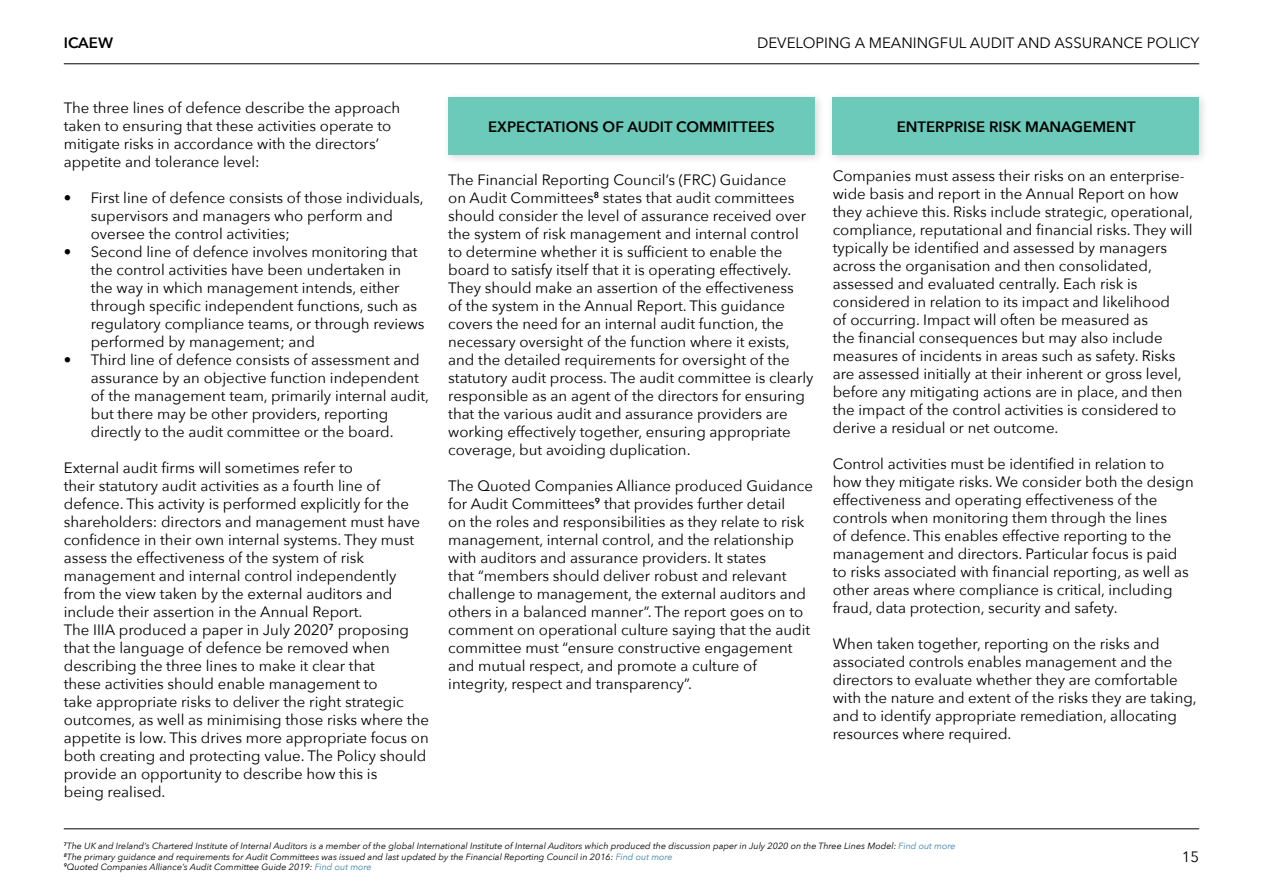
<style>
.page{position:relative;width:1263px;height:893px;background:#fff}
.page>*{position:absolute;margin:0;border:0;box-sizing:border-box;transform-origin:0 0}
.t1{font:15px/18px "Avenir Next";color:#000}
.t2{font:600 15px "Avenir Next";color:#000}
.t3{font:italic 9px/10.8px "Avenir Next";color:#000}
.s1{color:#3c82a9}
</style>
<div class="page">
<hr style="left:64px;top:64px;width:1135px;height:1px;background:#000">
<hr style="left:64px;top:829px;width:1135px;height:1px;background:#000">
<div style="left:442px;top:91px;width:383px;height:74px;background:#000;opacity:.15"></div>
<div style="left:448px;top:97px;width:367px;height:58px;background:#6bcaba"></div>
<div style="left:827px;top:91px;width:382px;height:74px;background:#000;opacity:.15"></div>
<div style="left:833px;top:97px;width:366px;height:58px;background:#6bcaba"></div>
<p class="t2" style="left:64px;top:30px;width:51px">ICAEW</p>
<p class="t1" style="left:757px;top:33px;width:444px">DEVELOPING A MEANINGFUL AUDIT AND ASSURANCE POLICY</p>
<p class="t1" style="left:64px;top:98px;width:338px">The three lines of defence describe the approach taken to ensuring that these activities operate to mitigate risks in accordance with the directors’ appetite and tolerance level:</p>
<p class="t1" style="left:91px;top:188px;width:334px;text-indent:-27px">• First line of defence consists of those individuals, supervisors and managers who perform and oversee the control activities;</p>
<p class="t1" style="left:91px;top:242px;width:335px;text-indent:-27px">• Second line of defence involves monitoring that the control activities have been undertaken in the way in which management intends, either through specific independent functions, such as regulatory compliance teams, or through reviews performed by management; and</p>
<p class="t1" style="left:91px;top:350px;width:340px;text-indent:-27px">• Third line of defence consists of assessment and assurance by an objective function independent of the management team, primarily internal audit, but there may be other providers, reporting directly to the audit committee or the board.</p>
<p class="t1" style="left:64px;top:458px;width:367px">External audit firms will sometimes refer to<br>their statutory audit activities as a fourth line of defence. This activity is performed explicitly for the shareholders: directors and management must have confidence in their own internal systems. They must assess the effectiveness of the system of risk management and internal control independently from the view taken by the external auditors and include their assertion in the Annual Report.<br>The IIIA produced a paper in July 2020<sup>7</sup> proposing that the language of defence be removed when describing the three lines to make it clear that<br>these activities should enable management to<br>take appropriate risks to deliver the right strategic outcomes, as well as minimising those risks where the appetite is low. This drives more appropriate focus on both creating and protecting value. The Policy should provide an opportunity to describe how this is<br>being realised.</p>
<p class="t2" style="left:488px;top:114px;width:288px">EXPECTATIONS OF AUDIT COMMITTEES</p>
<p class="t2" style="left:897px;top:114px;width:240px">ENTERPRISE RISK MANAGEMENT</p>
<p class="t1" style="left:448px;top:170px;width:367px">The Financial Reporting Council’s (FRC) Guidance<br>on Audit Committees<sup>8</sup> states that audit committees should consider the level of assurance received over the system of risk management and internal control to determine whether it is sufficient to enable the board to satisfy itself that it is operating effectively.<br>They should make an assertion of the effectiveness<br>of the system in the Annual Report. This guidance covers the need for an internal audit function, the necessary oversight of the function where it exists, and the detailed requirements for oversight of the statutory audit process. The audit committee is clearly responsible as an agent of the directors for ensuring that the various audit and assurance providers are working effectively together, ensuring appropriate coverage, but avoiding duplication.</p>
<p class="t1" style="left:448px;top:476px;width:366px">The Quoted Companies Alliance produced Guidance for Audit Committees<sup>9</sup> that provides further detail<br>on the roles and responsibilities as they relate to risk management, internal control, and the relationship with auditors and assurance providers. It states<br>that “members should deliver robust and relevant challenge to management, the external auditors and others in a balanced manner”. The report goes on to comment on operational culture saying that the audit committee must “ensure constructive engagement and mutual respect, and promote a culture of integrity, respect and transparency”.</p>
<p class="t1" style="left:833px;top:166px;width:362px">Companies must assess their risks on an enterprise&shy;wide basis and report in the Annual Report on how they achieve this. Risks include strategic, operational, compliance, reputational and financial risks. They will typically be identified and assessed by managers across the organisation and then consolidated, assessed and evaluated centrally. Each risk is considered in relation to its impact and likelihood<br>of occurring. Impact will often be measured as<br>the financial consequences but may also include measures of incidents in areas such as safety. Risks are assessed initially at their inherent or gross level, before any mitigating actions are in place, and then the impact of the control activities is considered to derive a residual or net outcome.</p>
<p class="t1" style="left:833px;top:454px;width:362px">Control activities must be identified in relation to how they mitigate risks. We consider both the design effectiveness and operating effectiveness of the controls when monitoring them through the lines<br>of defence. This enables effective reporting to the management and directors. Particular focus is paid to risks associated with financial reporting, as well as other areas where compliance is critical, including fraud, data protection, security and safety.</p>
<p class="t1" style="left:833px;top:634px;width:366px">When taken together, reporting on the risks and associated controls enables management and the directors to evaluate whether they are comfortable with the nature and extent of the risks they are taking, and to identify appropriate remediation, allocating resources where required.</p>
<p class="t3" style="left:64px;top:840px;width:893px"><sup>7</sup>The UK and Ireland’s Chartered Institute of Internal Auditors is a member of the global International Institute of Internal Auditors which produced the discussion paper in July 2020 on the Three Lines Model: <span class="s1">Find out more<br></span><sup>8</sup>The primary guidance and requirements for Audit Committees was issued and last updated by the Financial Reporting Council in 2016: <span class="s1">Find out more<br></span><sup>9</sup>Quoted Companies Alliance’s Audit Committee Guide 2019: <span class="s1">Find out more</span></p>
<p class="t1" style="left:1182px;top:847px;width:19px">15</p>
</div>
